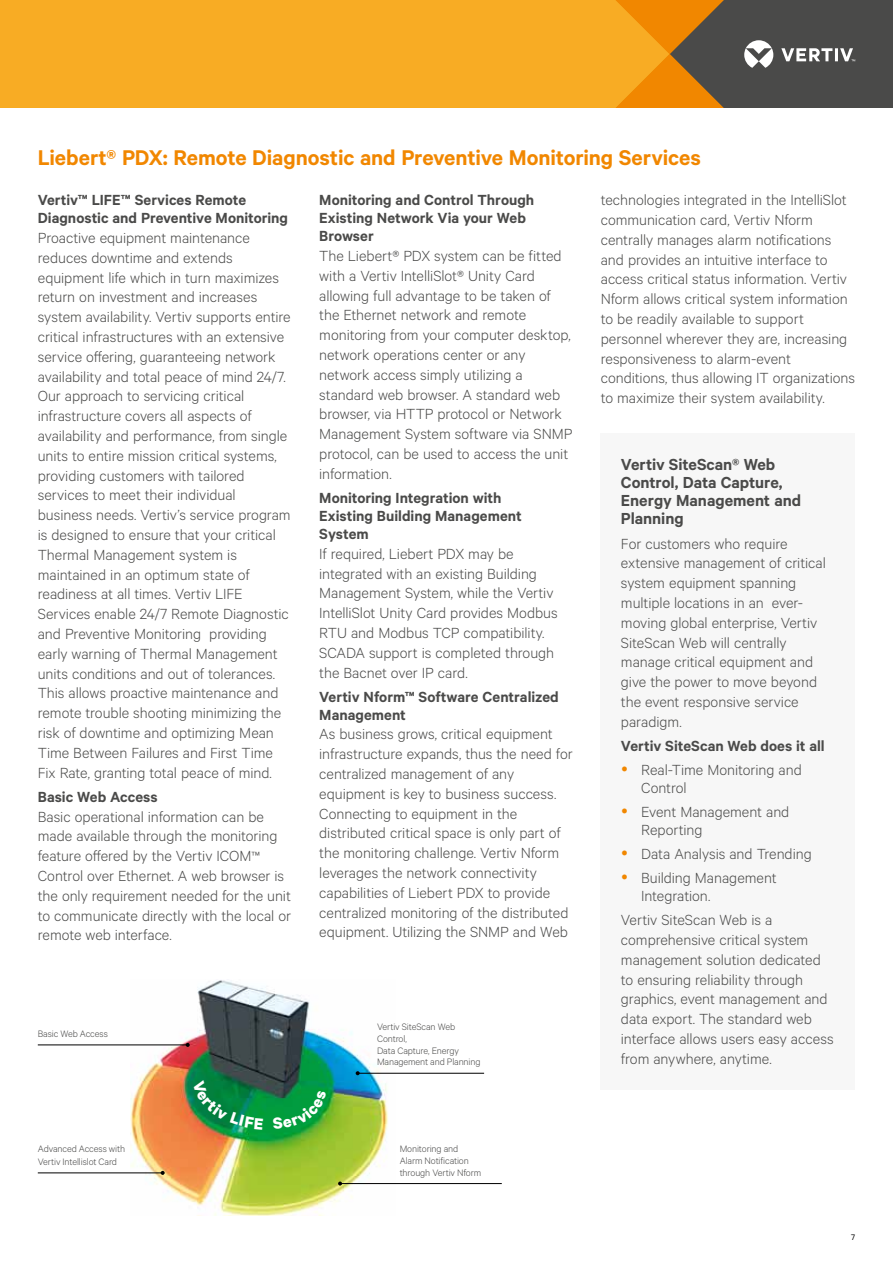
<style>
.page{position:relative;width:893px;height:1263px;background:#fff}
.page>*{position:absolute;margin:0;border:0;box-sizing:border-box;transform-origin:0 0}
.t1{font:600 24px "Calibre";letter-spacing:-.005em;color:#f18700}
.t2{font:600 18px/18px "Calibre";color:#4a4a49}
.t3{font:300 16.5px/19.8px "Calibre";letter-spacing:-.005em;color:#4a4a49}
.t4{font:600 16.5px/18px "Calibre";color:#4a4a49}
.t5{font:300 10.5px/11.7px "Calibre";letter-spacing:-.01em;color:#4a4a49}
.t6{font:9px "Calibre";color:#000}
.s1{font-size:15px}
</style>
<div class="page">
<div style="left:0;top:0;width:616px;height:108px;background:#f8ac24"></div>
<svg style="left:616px;top:0;width:277px;height:108px;background:#80643c"></svg>
<div style="left:601px;top:433px;width:254px;height:656px;background:#f7f7f7"></div>
<img style="left:130px;top:980px;width:265px;height:235px">
<hr style="left:358px;top:1073px;width:126px;height:1px;background:#000">
<svg style="left:356px;top:1071px;width:4px;height:4px"></svg>
<hr style="left:340px;top:1183px;width:162px;height:1px;background:#000">
<svg style="left:338px;top:1181px;width:4px;height:4px"></svg>
<hr style="left:38px;top:1172px;width:125px;height:1px;background:#000">
<svg style="left:161px;top:1171px;width:4px;height:4px"></svg>
<hr style="left:38px;top:1044px;width:150px;height:1px;background:#000">
<svg style="left:186px;top:1043px;width:4px;height:4px"></svg>
<svg style="left:193px;top:1080px;width:70px;height:49px;background:#0d8442"></svg>
<svg style="left:273px;top:1091px;width:54px;height:38px;background:#0b9a3c"></svg>
<h1 class="t1" style="left:38px;top:143px;width:665px">Liebert® PDX: Remote Diagnostic and Preventive Monitoring Services</h1>
<p class="t4" style="left:38px;top:191px;width:252px">Vertiv™ LIFE™ Services Remote<br>Diagnostic and Preventive Monitoring</p>
<p class="t3" style="left:38px;top:227px;width:254px">Proactive equipment maintenance reduces downtime and extends equipment life which in turn maximizes return on investment and increases system availability. Vertiv supports entire critical infrastructures with an extensive service offering, guaranteeing network availability and total peace of mind 24/7.<br>Our approach to servicing critical infrastructure covers all aspects of availability and performance, from single units to entire mission critical systems, providing customers with tailored services to meet their individual business needs. Vertiv’s service program is designed to ensure that your critical Thermal Management system is maintained in an optimum state of readiness at all times. Vertiv LIFE Services enable 24/7 Remote Diagnostic and Preventive Monitoring providing early warning of Thermal Management units conditions and out of tolerances.<br>This allows proactive maintenance and remote trouble shooting minimizing the risk of downtime and optimizing Mean Time Between Failures and First Time Fix Rate, granting total peace of mind.</p>
<p class="t4" style="left:38px;top:787px;width:121px">Basic Web Access</p>
<p class="t3" style="left:38px;top:806px;width:255px">Basic operational information can be made available through the monitoring feature offered by the Vertiv ICOM<span class="s1">™ </span>Control over Ethernet. A web browser is the only requirement needed for the unit to communicate directly with the local or remote web interface.</p>
<p class="t4" style="left:319px;top:191px;width:216px">Monitoring and Control Through<br>Existing Network Via your Web<br>Browser</p>
<p class="t3" style="left:319px;top:245px;width:255px">The Liebert® PDX system can be fitted with a Vertiv IntelliSlot® Unity Card allowing full advantage to be taken of the Ethernet network and remote monitoring from your computer desktop, network operations center or any network access simply utilizing a standard web browser. A standard web browser, via HTTP protocol or Network Management System software via SNMP protocol, can be used to access the unit information.</p>
<p class="t4" style="left:319px;top:488px;width:204px">Monitoring Integration with<br>Existing Building Management<br>System</p>
<p class="t3" style="left:319px;top:543px;width:240px">If required, Liebert PDX may be integrated with an existing Building Management System, while the Vertiv IntelliSlot Unity Card provides Modbus RTU and Modbus TCP compatibility.<br>SCADA support is completed through the Bacnet over IP card.</p>
<p class="t4" style="left:319px;top:687px;width:241px">Vertiv Nform™ Software Centralized<br>Management</p>
<p class="t3" style="left:319px;top:724px;width:255px">As business grows, critical equipment infrastructure expands, thus the need for centralized management of any equipment is key to business success.<br>Connecting to equipment in the distributed critical space is only part of the monitoring challenge. Vertiv Nform leverages the network connectivity capabilities of Liebert PDX to provide centralized monitoring of the distributed equipment. Utilizing the SNMP and Web</p>
<p class="t3" style="left:601px;top:189px;width:256px">technologies integrated in the IntelliSlot communication card, Vertiv Nform centrally manages alarm notifications and provides an intuitive interface to access critical status information. Vertiv Nform allows critical system information to be readily available to support personnel wherever they are, increasing responsiveness to alarm-event conditions, thus allowing IT organizations to maximize their system availability.</p>
<p class="t2" style="left:621px;top:455px;width:182px">Vertiv SiteScan® Web<br>Control, Data Capture,<br>Energy Management and<br>Planning</p>
<p class="t3" style="left:621px;top:533px;width:206px">For customers who require extensive management of critical system equipment spanning multiple locations in an ever&shy;moving global enterprise, Vertiv<br>SiteScan Web will centrally manage critical equipment and give the power to move beyond the event responsive service paradigm.</p>
<p class="t4" style="left:621px;top:736px;width:205px">Vertiv SiteScan Web does it all</p>
<p class="t3" style="left:641px;top:760px;width:162px;line-height:18px">Real-Time Monitoring and<br>Control</p>
<p class="t3" style="left:641px;top:802px;width:150px;line-height:18px">Event Management and<br>Reporting</p>
<p class="t3" style="left:641px;top:841px;width:172px;line-height:24px">Data Analysis and Trending<br>Building Management</p>
<p class="t3" style="left:621px;top:883px;width:153px;line-height:24px;text-indent:20px">Integration.<br>Vertiv SiteScan Web is a</p>
<p class="t3" style="left:621px;top:929px;width:214px">comprehensive critical system management solution dedicated to ensuring reliability through graphics, event management and data export. The standard web interface allows users easy access from anywhere, anytime.</p>
<p class="t5" style="left:377px;top:1020px;width:105px">Vertiv SiteScan Web<br>Control,<br>Data Capture, Energy<br>Management and Planning</p>
<p class="t5" style="left:38px;top:1027px;width:72px">Basic Web Access</p>
<p class="t5" style="left:38px;top:1142px;width:89px;line-height:13px">Advanced Access with<br>Vertiv Intellislot Card</p>
<p class="t5" style="left:400px;top:1142px;width:83px">Monitoring and<br>Alarm Notification through Vertiv Nform</p>
<p class="t6" style="left:851px;top:1232px;width:5px">7</p>
</div>
